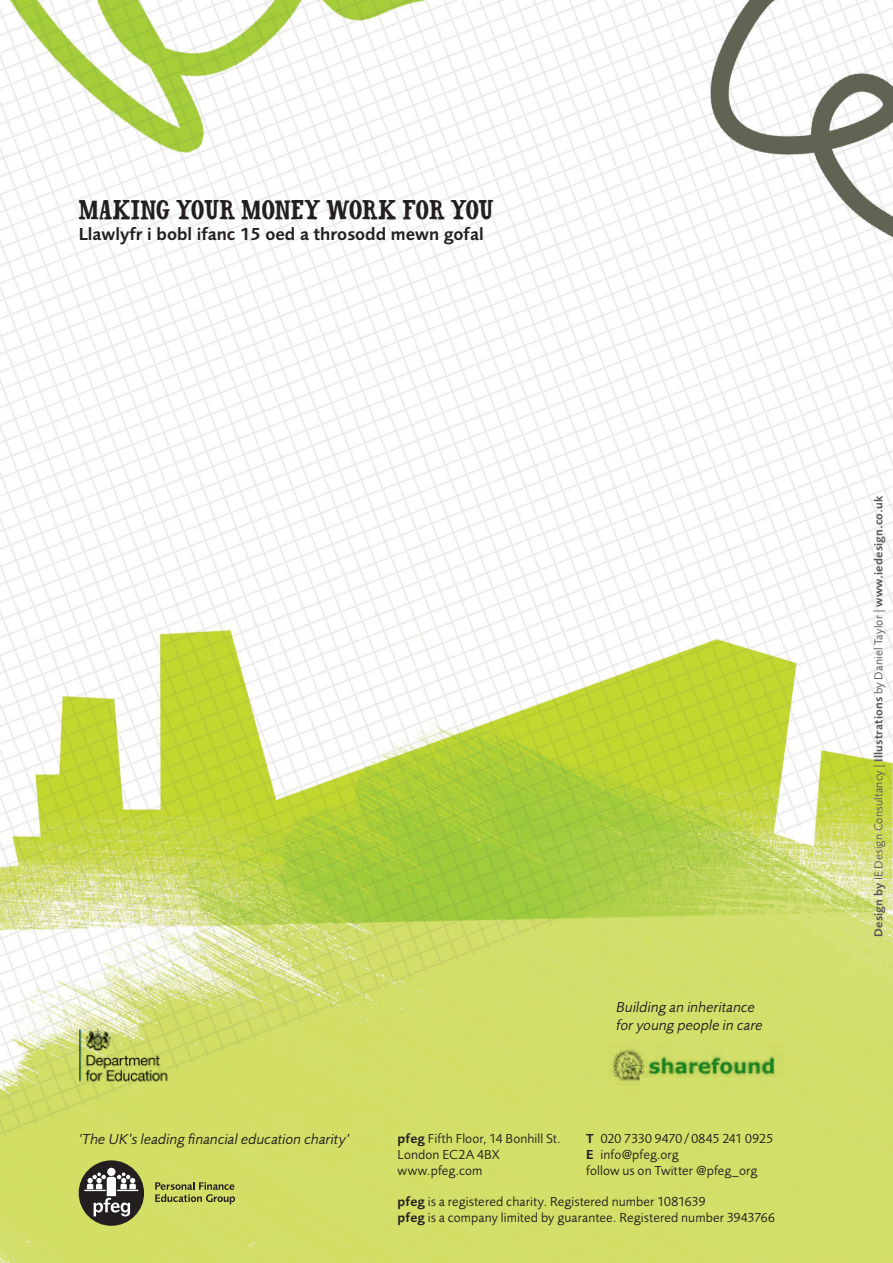
<style>
.page{position:relative;width:893px;height:1263px;background:#fff}
.page>*{position:absolute;margin:0;border:0;box-sizing:border-box;transform-origin:0 0}
.t1{font:27px "Oklahoma Deputy";letter-spacing:-.01em;color:#231f20}
.t2{font:600 18px "Foundry Sans";color:#231f20}
._03_body_text{font:italic 15px/18px "Foundry Sans";letter-spacing:.005em;color:#231f20}
._03_body_text-2{font:13.5px/16.2px "Foundry Sans";letter-spacing:.01em;color:#231f20}
._03_body_text-3{font:600 12px "Foundry Sans";letter-spacing:.015em;color:#57585a}
.s1{font-weight:600}
.s2{font-weight:400}
</style>
<div class="page">
<img style="left:0;top:0;width:893px;height:1263px">
<svg style="left:155px;top:1182px;width:80px;height:22px;background:#a2aa52"></svg>
<svg style="left:79px;top:1160px;width:65px;height:66px;background:#74755a"></svg>
<img style="left:70px;top:1021px;width:119px;height:74px">
<img style="left:593px;top:1029px;width:191px;height:73px">
<p class="t1" style="left:79px;top:192px;width:417px">MAKING YOUR MONEY WORK FOR YOU</p>
<p class="t2" style="left:79px;top:224px;width:406px">Llawlyfr i bobl ifanc 15 oed a throsodd mewn gofal</p>
<p class="_03_body_text" style="left:79px;top:1130px;width:272px">‘The UK’s leading financial education charity’</p>
<p class="_03_body_text" style="left:617px;top:998px;width:148px">Building an inheritance for young people in care</p>
<p class="_03_body_text-2" style="left:398px;top:1130px;width:165px"><span class="s1">pfeg</span> Fifth Floor, 14 Bonhill St.<br>London EC2A 4BX www.pfeg.com</p>
<p class="_03_body_text-2" style="left:586px;top:1130px;width:189px"><span class="s1">T</span> 020 7330 9470/0845 241 0925<br><span class="s1">E</span> info@pfeg.org<br>follow us on Twitter @pfeg_org</p>
<p class="_03_body_text-2" style="left:398px;top:1194px;width:379px"><span class="s1">pfeg</span> is a registered charity. Registered number 1081639<br><span class="s1">pfeg</span> is a company limited by guarantee. Registered number 3943766</p>
<p class="_03_body_text-3" style="left:872px;top:937px;width:442px;rotate:-90deg">Design by <span class="s2">IE Design Consultancy│</span>Illustrations <span class="s2">by Daniel Taylor│</span>www.iedesign.co.uk</p>
</div>
